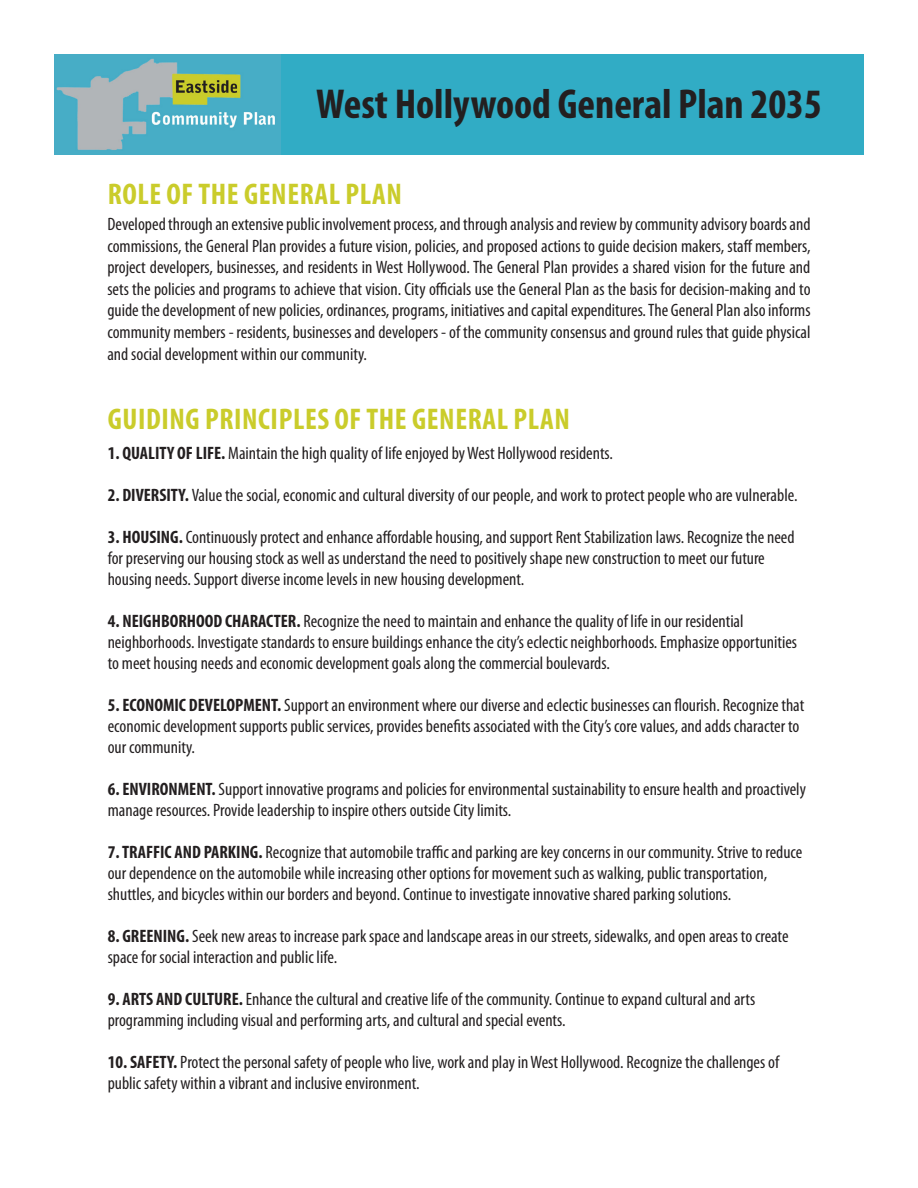
<style>
.page{position:relative;width:918px;height:1188px;background:#fff}
.page>*{position:absolute;margin:0;border:0;box-sizing:border-box;transform-origin:0 0}
.t1{font:700 condensed 42px "Myriad Pro";color:#231f20}
.t2{font:700 condensed 30px "Myriad Pro";letter-spacing:.02em;color:#cacc2b}
.t3{font:condensed 18px/21px "Myriad Pro";color:#231f20}
.s1{font-weight:700}
</style>
<div class="page">
<div style="left:276px;top:54px;width:588px;height:101px;background:#31acc5"></div>
<img style="left:54px;top:54px;width:227px;height:101px">
<p class="t1" style="left:316px;top:78px;width:507px">West Hollywood General Plan 2035</p>
<p class="t2" style="left:108px;top:175px;width:296px">ROLE OF THE GENERAL PLAN</p>
<p class="t3" style="left:107px;top:213px;width:705px;line-height:21.6px;text-align:justify">Developed through an extensive public involvement process, and through analysis and review by community advisory boards and commissions, the General Plan provides a future vision, policies, and proposed actions to guide decision makers, staff members, project developers, businesses, and residents in West Hollywood. The General Plan provides a shared vision for the future and sets the policies and programs to achieve that vision. City officials use the General Plan as the basis for decision-making and to guide the development of new policies, ordinances, programs, initiatives and capital expenditures. The General Plan also informs community members - residents, businesses and developers - of the community consensus and ground rules that guide physical and social development within our community.</p>
<p class="t2" style="left:108px;top:400px;width:464px">GUIDING PRINCIPLES OF THE GENERAL PLAN</p>
<p class="t3" style="left:108px;top:442px;width:507px"><span class="s1">1. QUALITY OF LIFE.</span> Maintain the high quality of life enjoyed by West Hollywood residents.</p>
<p class="t3" style="left:108px;top:484px;width:691px"><span class="s1">2. DIVERSITY.</span> Value the social, economic and cultural diversity of our people, and work to protect people who are vulnerable.</p>
<p class="t3" style="left:108px;top:526px;width:688px"><span class="s1">3. HOUSING.</span> Continuously protect and enhance affordable housing, and support Rent Stabilization laws. Recognize the need for preserving our housing stock as well as understand the need to positively shape new construction to meet our future housing needs. Support diverse income levels in new housing development.</p>
<p class="t3" style="left:108px;top:610px;width:691px"><span class="s1">4. NEIGHBORHOOD CHARACTER.</span> Recognize the need to maintain and enhance the quality of life in our residential neighborhoods. Investigate standards to ensure buildings enhance the city’s eclectic neighborhoods. Emphasize opportunities to meet housing needs and economic development goals along the commercial boulevards.</p>
<p class="t3" style="left:108px;top:694px;width:698px"><span class="s1">5. ECONOMIC DEVELOPMENT.</span> Support an environment where our diverse and eclectic businesses can flourish. Recognize that economic development supports public services, provides benefits associated with the City’s core values, and adds character to our community.</p>
<p class="t3" style="left:108px;top:778px;width:700px"><span class="s1">6. ENVIRONMENT.</span> Support innovative programs and policies for environmental sustainability to ensure health and proactively manage resources. Provide leadership to inspire others outside City limits.</p>
<p class="t3" style="left:108px;top:841px;width:696px"><span class="s1">7. TRAFFIC AND PARKING.</span> Recognize that automobile traffic and parking are key concerns in our community. Strive to reduce our dependence on the automobile while increasing other options for movement such as walking, public transportation, shuttles, and bicycles within our borders and beyond. Continue to investigate innovative shared parking solutions.</p>
<p class="t3" style="left:108px;top:925px;width:682px"><span class="s1">8. GREENING.</span> Seek new areas to increase park space and landscape areas in our streets, sidewalks, and open areas to create space for social interaction and public life.</p>
<p class="t3" style="left:108px;top:988px;width:649px"><span class="s1">9. ARTS AND CULTURE.</span> Enhance the cultural and creative life of the community. Continue to expand cultural and arts programming including visual and performing arts, and cultural and special events.</p>
<p class="t3" style="left:108px;top:1051px;width:673px"><span class="s1">10. SAFETY.</span> Protect the personal safety of people who live, work and play in West Hollywood. Recognize the challenges of public safety within a vibrant and inclusive environment.</p>
</div>
